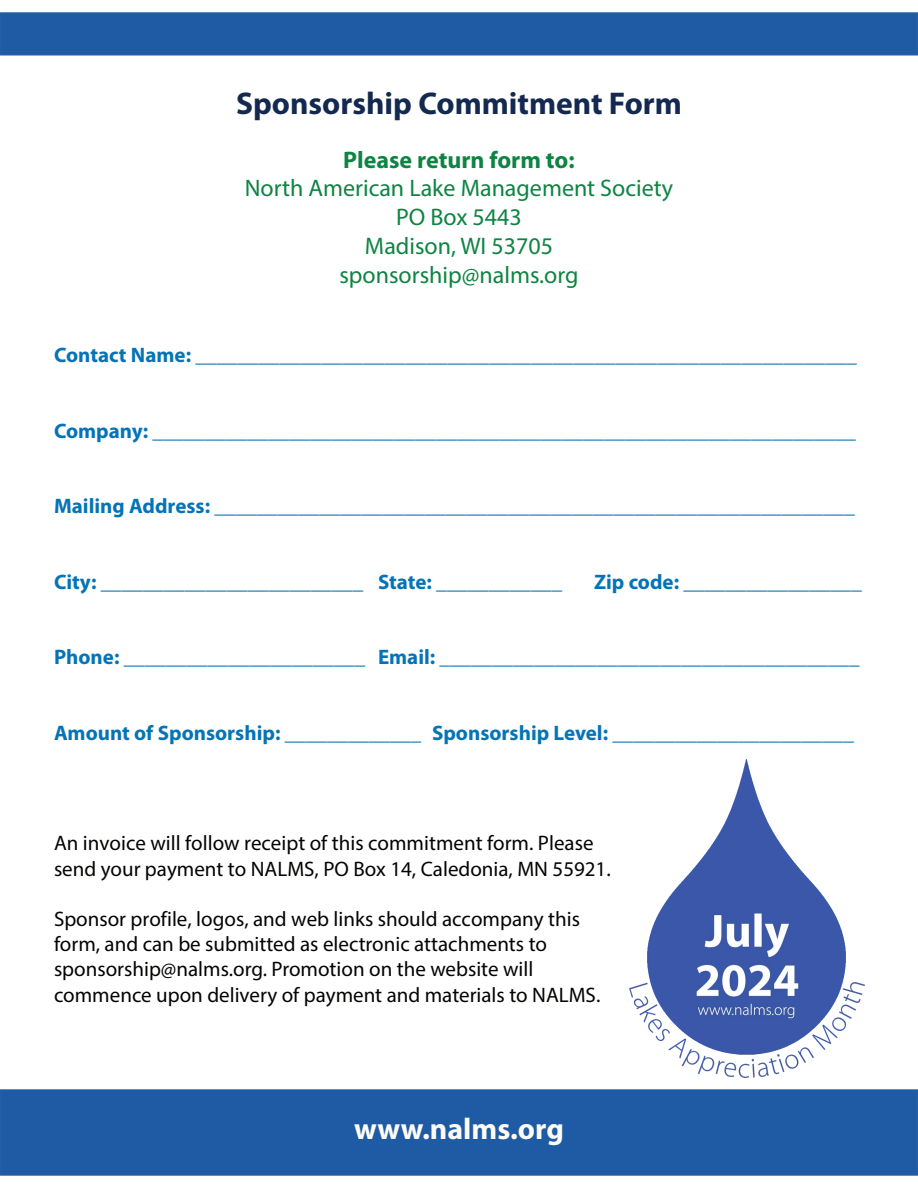
<style>
.page{position:relative;width:918px;height:1188px;background:#fff}
.page>*{position:absolute;margin:0;border:0;box-sizing:border-box;transform-origin:0 0}
.t1{font:700 31.5px "Myriad Pro";color:#13294f}
.t2{font:700 30px "Myriad Pro";color:#fefbf5}
.t3{font:24px/28.8px "Myriad Pro";color:#0e8442;text-align:center}
.t4{font:700 21px "Myriad Pro";color:#0574b7}
.t5{font:21px/25.2px "Myriad Pro";color:#040503}
.s1{font-weight:700}
</style>
<div class="page">
<div style="left:1px;top:1090px;width:916px;height:85px;background:#1f5ba4"></div>
<div style="left:0;top:1089px;width:918px;height:87px;border:2px solid #235da5"></div>
<div style="left:1px;top:13px;width:916px;height:42px;background:#1f5ba4"></div>
<div style="left:0;top:12px;width:918px;height:44px;border:2px solid #235da5"></div>
<img style="left:630px;top:759px;width:234px;height:318px">
<p class="t1" style="left:236px;top:82px;width:447px">Sponsorship Commitment Form</p>
<p class="t3" style="left:245px;top:145px;width:430px"><span class="s1">Please return form to:<br></span>North American Lake Management Society<br>PO Box 5443<br>Madison, WI 53705 sponsorship@nalms.org</p>
<p class="t4" style="left:54px;top:341px;width:804px">Contact Name: _______________________________________________________________</p>
<p class="t4" style="left:54px;top:417px;width:804px">Company: ___________________________________________________________________</p>
<p class="t4" style="left:54px;top:492px;width:802px">Mailing Address: _____________________________________________________________</p>
<p class="t4" style="left:54px;top:568px;width:510px">City: _________________________ State: ____________</p>
<p class="t4" style="left:594px;top:568px;width:269px">Zip code: _________________</p>
<p class="t4" style="left:54px;top:644px;width:807px">Phone: _______________________ Email: ________________________________________</p>
<p class="t4" style="left:54px;top:719px;width:801px">Amount of Sponsorship: _____________ Sponsorship Level: _______________________</p>
<p class="t5" style="left:54px;top:830px;width:558px">An invoice will follow receipt of this commitment form. Please send your payment to NALMS, PO Box 14, Caledonia, MN 55921.</p>
<p class="t5" style="left:54px;top:906px;width:548px">Sponsor profile, logos, and web links should accompany this form, and can be submitted as electronic attachments to sponsorship@nalms.org. Promotion on the website will commence upon delivery of payment and materials to NALMS.</p>
<p class="t2" style="left:354px;top:1110px;width:211px">www.nalms.org</p>
</div>
